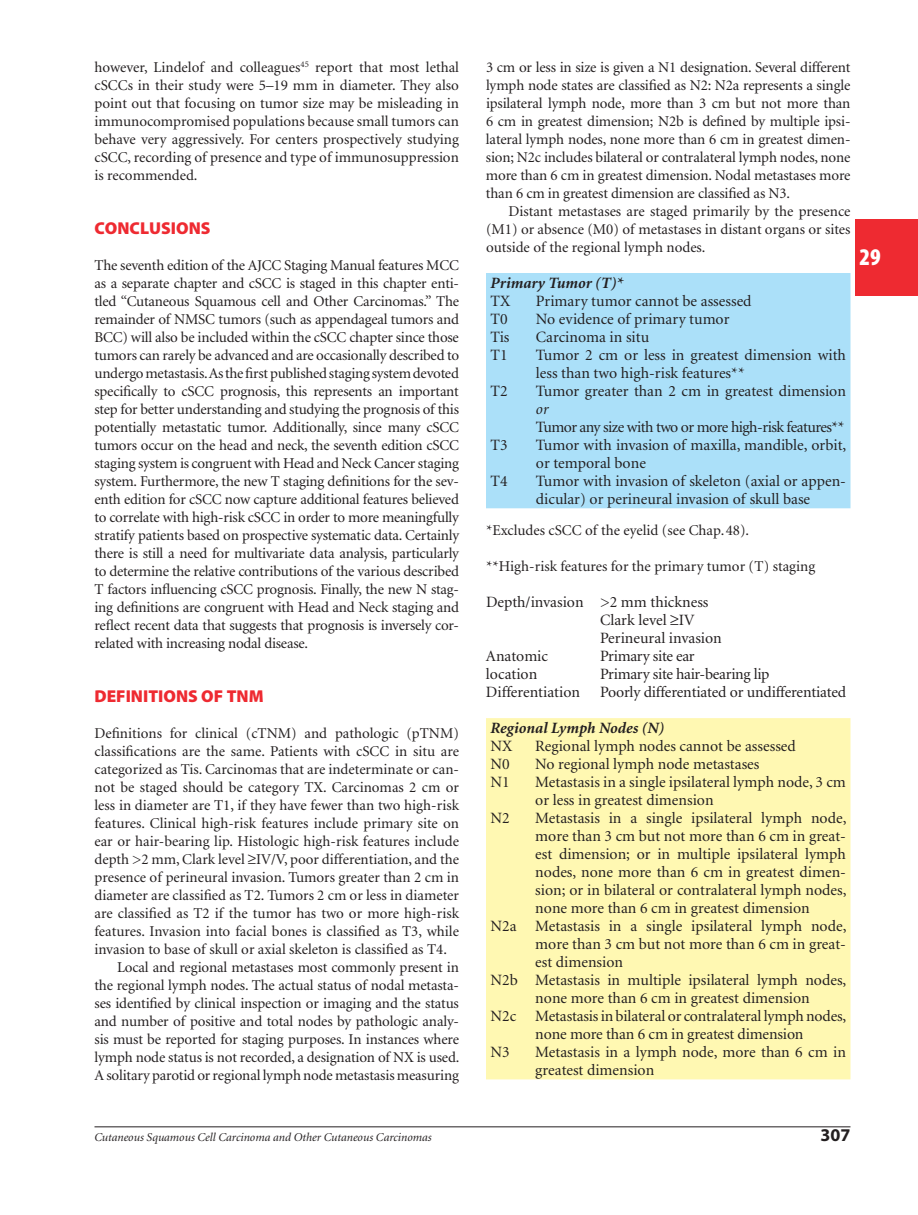
<style>
.page{position:relative;width:918px;height:1215px;background:#fff}
.page>*{position:absolute;margin:0;border:0;box-sizing:border-box;transform-origin:0 0}
.t1{font:900 condensed 24px "Myriad";color:#fff}
.t2{font:700 18px "Myriad";color:#231f20}
.t3{font:900 17.25px "Myriad";color:#ee2a31}
.t4{font:15.75px/18px "Minion";color:#231f20}
.t5{font:15.75px/18px "Minion";letter-spacing:-.025em;color:#231f20}
.t6{font:italic 700 15.75px/18px "Minion";color:#231f20}
.t7{font:15.75px/18px "Minion";letter-spacing:-.02em;color:#231f20}
.t8{font:15px/18px "Minion";letter-spacing:-.005em;color:#231f20;text-align:justify}
.t9{font:italic 12px "Minion";color:#231f20}
.s1{font-weight:400;font-style:normal}
.s2{font-style:italic}
</style>
<div class="page">
<hr style="left:94px;top:1126px;width:756px;height:1px;background:#231f20">
<div style="left:855px;top:219px;width:63px;height:76px;background:#ee2a31"></div>
<div style="left:486px;top:273px;width:364px;height:235px;background:#abe0f9"></div>
<div style="left:486px;top:718px;width:364px;height:361px;background:#fff8b2"></div>
<p class="t8" style="left:94px;top:59px;width:366px">however, Lindelof and colleagues <sup>45</sup> report that most lethal cSCCs in their study were 5–19 mm in diameter. They also point out that focusing on tumor size may be misleading in immunocompromised populations because small tumors can behave very aggressively. For centers prospectively studying cSCC, recording of presence and type of immunosuppression is recommended.</p>
<p class="t3" style="left:94px;top:222px;width:118px">CONCLUSIONS</p>
<p class="t8" style="left:94px;top:257px;width:366px">The seventh edition of the AJCC Staging Manual features MCC as a separate chapter and cSCC is staged in this chapter enti&shy;tled “Cutaneous Squamous cell and Other Carcinomas.” The remainder of NMSC tumors (such as appendageal tumors and BCC) will also be included within the cSCC chapter since those tumors can rarely be advanced and are occasionally described to undergo metastasis. As the first published staging system devoted specifically to cSCC prognosis, this represents an important step for better understanding and studying the prognosis of this potentially metastatic tumor. Additionally, since many cSCC tumors occur on the head and neck, the seventh edition cSCC staging system is congruent with Head and Neck Cancer staging system. Furthermore, the new T staging definitions for the sev&shy;enth edition for cSCC now capture additional features believed to correlate with high-risk cSCC in order to more meaningfully stratify patients based on prospective systematic data. Certainly there is still a need for multivariate data analysis, particularly to determine the relative contributions of the various described T factors influencing cSCC prognosis. Finally, the new N stag&shy;ing definitions are congruent with Head and Neck staging and reflect recent data that suggests that prognosis is inversely cor&shy;related with increasing nodal disease.</p>
<p class="t3" style="left:94px;top:690px;width:171px">DEFINITIONS OF TNM</p>
<p class="t8" style="left:94px;top:725px;width:366px">Definitions for clinical (cTNM) and pathologic (pTNM)</p>
<p class="t8" style="left:94px;top:743px;width:366px">classifications are the same. Patients with cSCC in situ are</p>
<p class="t8" style="left:94px;top:761px;width:366px">categorized as Tis. Carcinomas that are indeterminate or can-</p>
<p class="t8" style="left:94px;top:779px;width:366px">not be staged should be category TX. Carcinomas 2 cm or</p>
<p class="t8" style="left:94px;top:797px;width:366px">less in diameter are T1, if they have fewer than two high-risk</p>
<p class="t8" style="left:94px;top:815px;width:366px">features. Clinical high-risk features include primary site on</p>
<p class="t8" style="left:94px;top:833px;width:366px">ear or hair-bearing lip. Histologic high-risk features include</p>
<p class="t8" style="left:94px;top:851px;width:366px">depth &gt;2 mm, Clark level ≥IV/V, poor differentiation, and the</p>
<p class="t8" style="left:94px;top:869px;width:366px">presence of perineural invasion. Tumors greater than 2 cm in</p>
<p class="t8" style="left:94px;top:887px;width:366px">diameter are classified as T2. Tumors 2 cm or less in diameter</p>
<p class="t8" style="left:94px;top:905px;width:366px">are classified as T2 if the tumor has two or more high-risk</p>
<p class="t8" style="left:94px;top:923px;width:366px">features. Invasion into facial bones is classified as T3, while</p>
<p class="t8" style="left:94px;top:941px;width:354px">invasion to base of skull or axial skeleton is classified as T4.</p>
<p class="t8" style="left:117px;top:959px;width:343px">Local and regional metastases most commonly present in</p>
<p class="t8" style="left:94px;top:977px;width:366px">the regional lymph nodes. The actual status of nodal metasta-</p>
<p class="t8" style="left:94px;top:995px;width:366px">ses identified by clinical inspection or imaging and the status</p>
<p class="t8" style="left:94px;top:1013px;width:366px">and number of positive and total nodes by pathologic analy-</p>
<p class="t8" style="left:94px;top:1031px;width:366px">sis must be reported for staging purposes. In instances where</p>
<p class="t8" style="left:94px;top:1049px;width:366px">lymph node status is not recorded, a designation of NX is used.</p>
<p class="t8" style="left:94px;top:1067px;width:366px">A solitary parotid or regional lymph node metastasis measuring</p>
<p class="t8" style="left:486px;top:59px;width:366px">3 cm or less in size is given a N1 designation. Several different</p>
<p class="t8" style="left:486px;top:77px;width:366px">lymph node states are classified as N2: N2a represents a single</p>
<p class="t8" style="left:486px;top:95px;width:366px">ipsilateral lymph node, more than 3 cm but not more than</p>
<p class="t8" style="left:486px;top:113px;width:366px">6 cm in greatest dimension; N2b is defined by multiple ipsi-</p>
<p class="t8" style="left:486px;top:131px;width:366px">lateral lymph nodes, none more than 6 cm in greatest dimen-</p>
<p class="t8" style="left:486px;top:149px;width:366px">sion; N2c includes bilateral or contralateral lymph nodes, none</p>
<p class="t8" style="left:486px;top:167px;width:366px">more than 6 cm in greatest dimension. Nodal metastases more</p>
<p class="t8" style="left:486px;top:185px;width:306px">than 6 cm in greatest dimension are classified as N3.</p>
<p class="t8" style="left:508px;top:203px;width:343px">Distant metastases are staged primarily by the presence</p>
<p class="t8" style="left:486px;top:221px;width:366px">(M1) or absence (M0) of metastases in distant organs or sites</p>
<p class="t8" style="left:486px;top:239px;width:221px">outside of the regional lymph nodes.</p>
<p class="t6" style="left:490px;top:275px;width:135px">Primary Tumor (T)*<br><span class="s1">TX</span></p>
<p class="t4" style="left:536px;top:293px;width:217px">Primary tumor cannot be assessed</p>
<p class="t4" style="left:490px;top:311px;width:19px">T0</p>
<p class="t4" style="left:536px;top:311px;width:195px">No evidence of primary tumor</p>
<p class="t4" style="left:490px;top:329px;width:21px">Tis</p>
<p class="t4" style="left:536px;top:329px;width:115px">Carcinoma in situ</p>
<p class="t4" style="left:490px;top:347px;width:19px">T1</p>
<p class="t4" style="left:536px;top:347px;width:312px">Tumor 2 cm or less in greatest dimension with less than two high-risk features**</p>
<p class="t4" style="left:490px;top:383px;width:19px">T2</p>
<p class="t5" style="left:536px;top:383px;width:312px">Tumor greater than 2 cm in greatest dimension <span class="s2">or<br></span>Tumor any size with two or more high-risk features**</p>
<p class="t4" style="left:490px;top:437px;width:19px">T3</p>
<p class="t4" style="left:536px;top:437px;width:312px">Tumor with invasion of maxilla, mandible, orbit, or temporal bone</p>
<p class="t4" style="left:490px;top:473px;width:19px">T4</p>
<p class="t4" style="left:536px;top:473px;width:312px">Tumor with invasion of skeleton (axial or appen&shy;dicular) or perineural invasion of skull base</p>
<p class="t8" style="left:486px;top:523px;width:265px">* Excludes cSCC of the eyelid (see Chap. 48).</p>
<p class="t8" style="left:486px;top:559px;width:331px">** High-risk features for the primary tumor (T) staging</p>
<p class="t4" style="left:486px;top:594px;width:224px">Depth/invasion &gt;2 mm thickness</p>
<p class="t4" style="left:600px;top:612px;width:96px">Clark level ≥IV</p>
<p class="t4" style="left:600px;top:630px;width:123px">Perineural invasion</p>
<p class="t4" style="left:486px;top:648px;width:64px">Anatomic</p>
<p class="t4" style="left:486px;top:666px;width:53px">location</p>
<p class="t7" style="left:600px;top:648px;width:171px">Primary site ear<br>Primary site hair-bearing lip</p>
<p class="t4" style="left:486px;top:684px;width:96px">Differentiation</p>
<p class="t4" style="left:600px;top:684px;width:248px">Poorly differentiated or undifferentiated</p>
<p class="t6" style="left:490px;top:720px;width:175px">Regional Lymph Nodes (N)<br><span class="s1">NX</span></p>
<p class="t4" style="left:535px;top:738px;width:262px">Regional lymph nodes cannot be assessed</p>
<p class="t4" style="left:490px;top:756px;width:21px">N0</p>
<p class="t4" style="left:535px;top:756px;width:226px">No regional lymph node metastases</p>
<p class="t4" style="left:490px;top:774px;width:21px">N1</p>
<p class="t4" style="left:535px;top:774px;width:312px">Metastasis in a single ipsilateral lymph node, 3 cm or less in greatest dimension</p>
<p class="t4" style="left:490px;top:810px;width:21px">N2</p>
<p class="t4" style="left:535px;top:810px;width:313px">Metastasis in a single ipsilateral lymph node,</p>
<p class="t4" style="left:535px;top:828px;width:312px">more than 3 cm but not more than 6 cm in great-</p>
<p class="t4" style="left:535px;top:846px;width:312px">est dimension; or in multiple ipsilateral lymph</p>
<p class="t4" style="left:535px;top:864px;width:312px">nodes, none more than 6 cm in greatest dimen-</p>
<p class="t4" style="left:535px;top:882px;width:313px">sion; or in bilateral or contralateral lymph nodes,</p>
<p class="t4" style="left:535px;top:900px;width:276px">none more than 6 cm in greatest dimension</p>
<p class="t4" style="left:490px;top:918px;width:357px">N2a Metastasis in a single ipsilateral lymph node,</p>
<p class="t4" style="left:535px;top:936px;width:312px">more than 3 cm but not more than 6 cm in great-</p>
<p class="t4" style="left:535px;top:954px;width:89px">est dimension</p>
<p class="t4" style="left:490px;top:972px;width:357px">N2b Metastasis in multiple ipsilateral lymph nodes,</p>
<p class="t4" style="left:535px;top:990px;width:276px">none more than 6 cm in greatest dimension</p>
<p class="t4" style="left:490px;top:1008px;width:357px">N2c Metastasis in bilateral or contralateral lymph nodes,</p>
<p class="t4" style="left:535px;top:1026px;width:270px">none more than 6 cm in greatest dimension</p>
<p class="t4" style="left:490px;top:1044px;width:21px">N3</p>
<p class="t4" style="left:535px;top:1044px;width:312px">Metastasis in a lymph node, more than 6 cm in greatest dimension</p>
<p class="t1" style="left:860px;top:248px;width:23px">29</p>
<p class="t9" style="left:94px;top:1132px;width:339px">Cutaneous Squamous Cell Carcinoma and Other Cutaneous Carcinomas</p>
<p class="t2" style="left:821px;top:1128px;width:31px">307</p>
</div>
